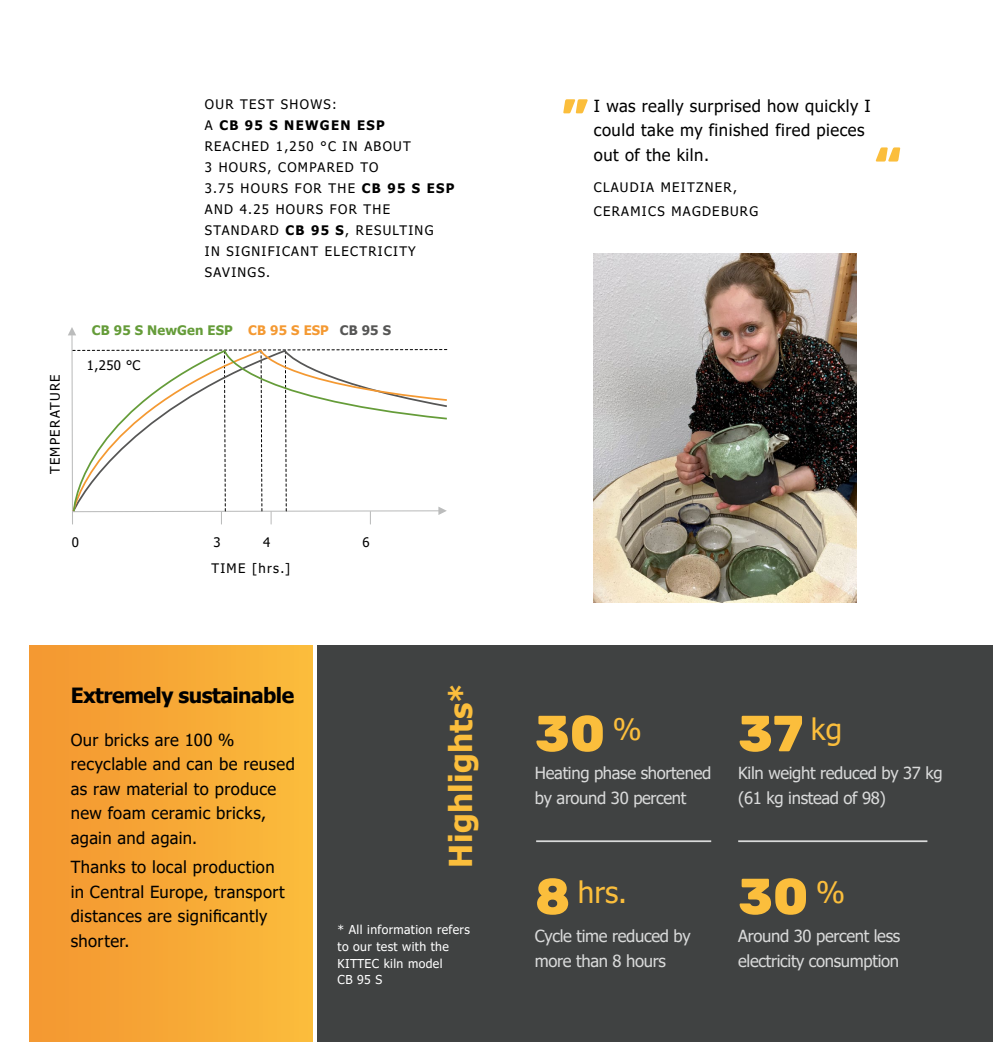
<style>
.page{position:relative;width:993px;height:1042px;background:#fff}
.page>*{position:absolute;margin:0;border:0;box-sizing:border-box;transform-origin:0 0}
.t1{font:800 50.75px "Rubik";color:#fbbe3c}
.t2{font:700 31.5px "Tahoma";letter-spacing:.01em;color:#fbbe3c}
.t3{font:29.57px "Tahoma";color:#fbbe3c}
.t4{font:700 21px "Tahoma";letter-spacing:-.025em;color:#000}
.t5{font:16.62px/24.5px "Tahoma";letter-spacing:.025em;color:#000}
.t6{font:16.62px/24.5px "Tahoma";letter-spacing:-.02em;color:#d9dada}
.t7{font:13.12px/21px "Tahoma";letter-spacing:.1em;color:#000}
.t8{font:700 13.12px "Tahoma";letter-spacing:.01em;color:#659c39}
.t9{font:12.25px/16.6px "Tahoma";letter-spacing:.03em;color:#fff}
.s1{font-weight:700}
.s2{color:#f49932}
.s3{color:#565655}
.s4{font-family:"Rubik";font-weight:800;font-size:50.75px}
</style>
<div class="page">
<div style="left:317px;top:645px;width:675px;height:397px;background:#404242"></div>
<img style="left:593px;top:253px;width:263px;height:350px">
<div style="left:30px;top:645px;width:283px;height:397px;background:linear-gradient(to right,#f39631,#fbbc3b)"></div>
<svg style="left:72px;top:348px;width:376px;height:165px"></svg>
<hr style="left:738px;top:840px;width:189px;height:2px;background:#d9dada">
<hr style="left:536px;top:840px;width:175px;height:2px;background:#d9dada">
<p class="t7" style="left:45px;top:474px;width:101px;rotate:-90deg">TEMPERATURE</p>
<h1 class="t1" style="left:562px;top:62px;width:29px">„</h1>
<p class="t7" style="left:205px;top:95px;width:251px">OUR TEST SHOWS:<br>A <span class="s1">CB 95 S NEWGEN ESP<br></span>REACHED 1,250 °C IN ABOUT<br>3 HOURS, COMPARED TO<br>3.75 HOURS FOR THE <span class="s1">CB 95 S ESP<br></span>AND 4.25 HOURS FOR THE<br>STANDARD <span class="s1">CB 95 S</span>, RESULTING<br>IN SIGNIFICANT ELECTRICITY<br>SAVINGS.</p>
<p class="t5" style="left:593px;top:95px;width:278px">I was really surprised how quickly I could take my finished fired pieces out of the kiln.</p>
<h1 class="t1" style="left:874px;top:136px;width:28px">“</h1>
<p class="t7" style="left:593px;top:175px;width:166px;line-height:24.5px">CLAUDIA MEITZNER,<br>CERAMICS MAGDEBURG</p>
<p class="t8" style="left:92px;top:321px;width:300px">CB 95 S NewGen ESP <span class="s2">CB 95 S ESP</span> <span class="s3">CB 95 S</span></p>
<p class="t7" style="left:87px;top:355px;width:55px">1,250 °C</p>
<p class="t7" style="left:72px;top:533px;width:9px">0</p>
<p class="t7" style="left:213px;top:533px;width:9px">3</p>
<p class="t7" style="left:263px;top:533px;width:9px">4</p>
<p class="t7" style="left:362px;top:533px;width:9px">6</p>
<p class="t7" style="left:211px;top:559px;width:80px">TIME [hrs.]</p>
<p class="t4" style="left:71px;top:680px;width:225px">Extremely sustainable</p>
<h2 class="t2" style="left:438px;top:867px;width:187px;rotate:-90deg">Highlights*</h2>
<p class="t5" style="left:71px;top:728px;width:226px">Our bricks are 100 % recyclable and can be reused as raw material to produce new foam ceramic bricks, again and again.</p>
<p class="t5" style="left:71px;top:856px;width:215px">Thanks to local production in Central Europe, transport distances are significantly shorter.</p>
<p class="t9" style="left:337px;top:922px;width:134px">* All information refers to our test with the<br>KITTEC kiln model<br>CB 95 S</p>
<h1 class="t1" style="left:535px;top:704px;width:108px">30 <sup>%</sup></h1>
<p class="t6" style="left:535px;top:762px;width:178px">Heating phase shortened by around 30 percent</p>
<h1 class="t1" style="left:738px;top:704px;width:105px">37 <sup>kg</sup></h1>
<p class="t6" style="left:738px;top:762px;width:206px">Kiln weight reduced by 37 kg (61 kg instead of 98)</p>
<h3 class="t3" style="left:535px;top:872px;width:94px"><span class="s4">8</span> hrs.</h3>
<p class="t6" style="left:535px;top:924px;width:157px">Cycle time reduced by more than 8 hours</p>
<h1 class="t1" style="left:738px;top:866px;width:108px">30 <sup>%</sup></h1>
<p class="t6" style="left:738px;top:924px;width:163px">Around 30 percent less electricity consumption</p>
</div>
